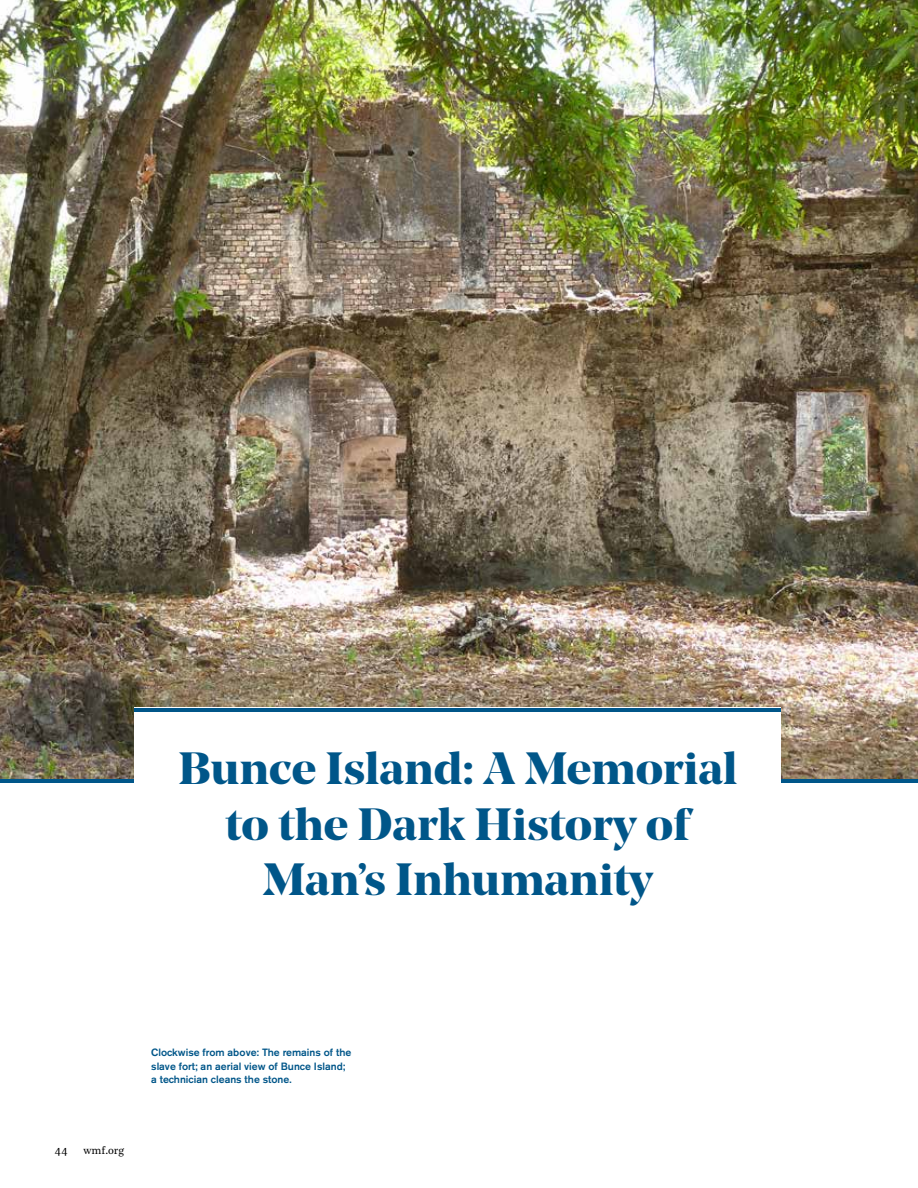
<style>
.page{position:relative;width:918px;height:1188px;background:#fff}
.page>*{position:absolute;margin:0;border:0;box-sizing:border-box;transform-origin:0 0}
.t1{font:700 45px/55.5px "Noe Display";color:#005689;text-align:center;scale:1.07 1}
.t2{font:12px "Noe Text";color:#000}
.t3{font:500 10.5px/13.5px "Akzidenz Grotesk BE";color:#005689}
.t4{font:10.5px "Noe Text";color:#000}
</style>
<div class="page">
<img style="left:0;top:0;width:918px;height:779px">
<hr style="left:0;top:779px;width:918px;height:3px;background:#005689">
<div style="left:134px;top:708px;width:646px;height:118px;background:#fff"></div>
<hr style="left:134px;top:708px;width:646px;height:4px;background:#005689">
<h1 class="t1" style="left:178px;top:740px;width:524px">Bunce Island: A Memorial to the Dark History of<br>Man’s Inhumanity</h1>
<p class="t2" style="left:55px;top:1141px;width:14px">44</p>
<p class="t4" style="left:84px;top:1142px;width:42px">wmf.org</p>
<p class="t3" style="left:151px;top:1046px;width:202px">Clockwise from above: The remains of the slave fort; an aerial view of Bunce Island; a technician cleans the stone.</p>
</div>
